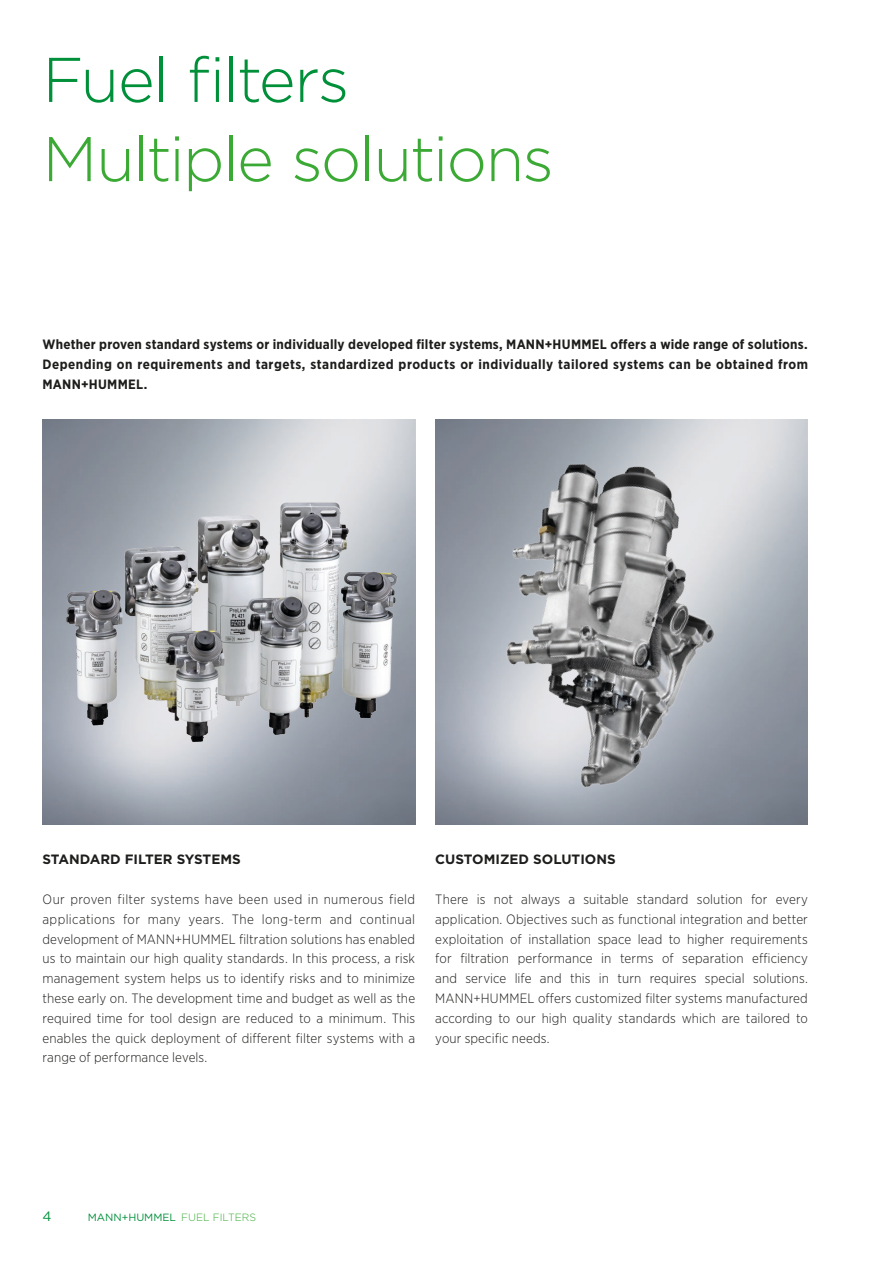
<style>
.page{position:relative;width:893px;height:1263px;background:#fff}
.page>*{position:absolute;margin:0;border:0;box-sizing:border-box;transform-origin:0 0}
.t1{font:300 63px "Gotham";letter-spacing:-.03em;color:#3baa35}
.t2{font:300 63px "Gotham";letter-spacing:-.025em;color:#00903a}
.t3{font:300 13.5px/19.8px "Gotham Narrow";letter-spacing:.01em;color:#1d1d1b;text-align:justify}
.t4{font:700 13.5px/19.8px "Gotham Narrow";letter-spacing:.035em;color:#1d1d1b;text-align:justify}
.t5{font:700 13.5px "Gotham";color:#1d1d1b}
.t6{font:13.5px "Gotham";color:#00903a}
.t7{font:10.5px "Gotham";color:#00903a}
.s1{font-weight:300;color:#3baa35}
</style>
<div class="page">
<img style="left:492px;top:445px;width:238px;height:362px">
<img style="left:58px;top:496px;width:347px;height:255px">
<h1 class="t2" style="left:43px;top:40px;width:308px">Fuel filters</h1>
<h1 class="t1" style="left:43px;top:119px;width:513px">Multiple solutions</h1>
<p class="t4" style="left:43px;top:335px;width:767px">Whether proven standard systems or individually developed filter systems, MANN+HUMMEL offers a wide range of solutions.<br>Depending on requirements and targets, standardized products or individually tailored systems can be obtained from MANN+HUMMEL.</p>
<p class="t5" style="left:43px;top:850px;width:200px">STANDARD FILTER SYSTEMS</p>
<p class="t3" style="left:43px;top:889px;width:374px">Our proven filter systems have been used in numerous field applications for many years. The long-term and continual development of MANN+HUMMEL filtration solutions has enabled us to maintain our high quality standards. In this process, a risk management system helps us to identify risks and to minimize these early on. The development time and budget as well as the required time for tool design are reduced to a minimum. This enables the quick deployment of different filter systems with a range of performance levels.</p>
<p class="t5" style="left:435px;top:850px;width:182px">CUSTOMIZED SOLUTIONS</p>
<p class="t3" style="left:435px;top:889px;width:374px">There is not always a suitable standard solution for every application. Objectives such as functional integration and better exploitation of installation space lead to higher requirements for filtration performance in terms of separation efficiency and service life and this in turn requires special solutions.<br>MANN+HUMMEL offers customized filter systems manufactured according to our high quality standards which are tailored to your specific needs.</p>
<p class="t6" style="left:43px;top:1207px;width:11px">4</p>
<p class="t7" style="left:88px;top:1210px;width:170px">MANN+HUMMEL <span class="s1">FUEL FILTERS</span></p>
</div>
